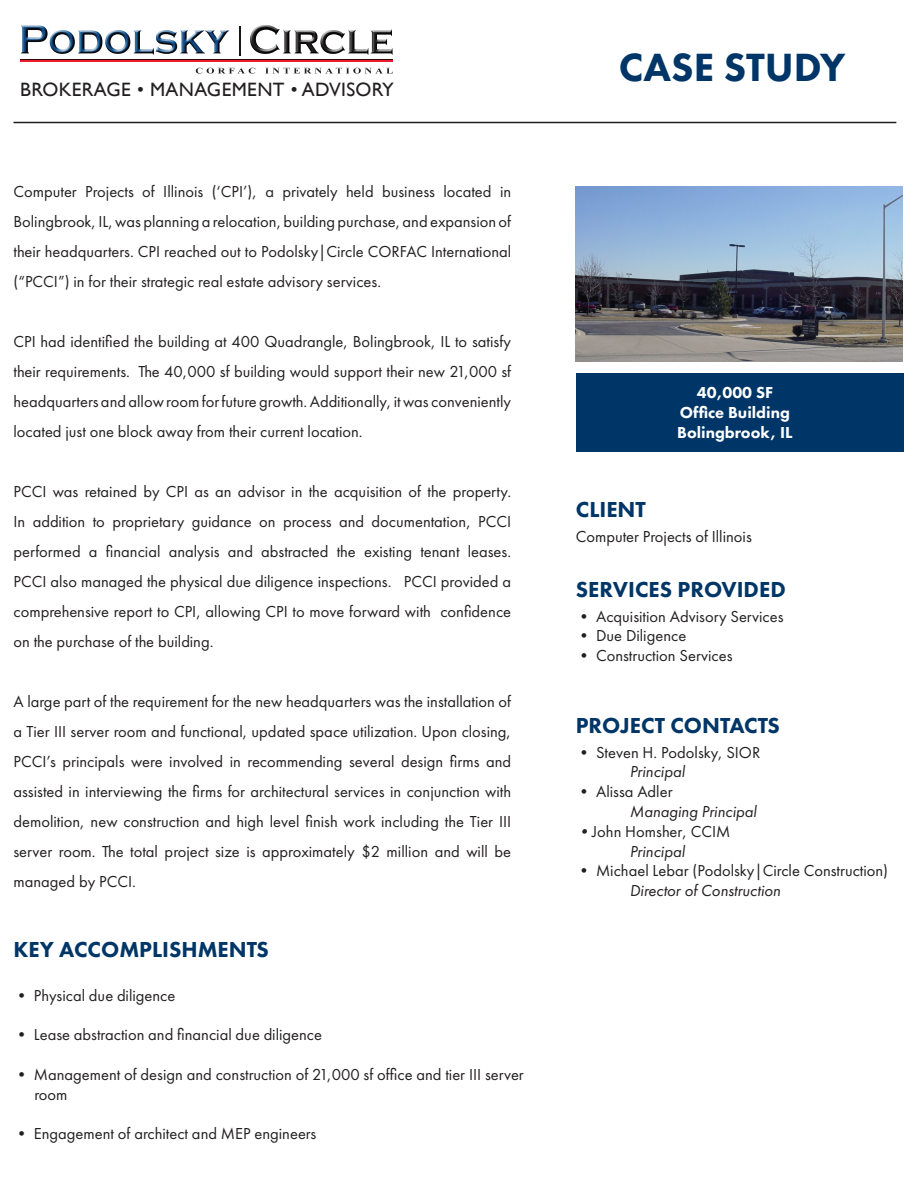
<style>
.page{position:relative;width:918px;height:1188px;background:#fff}
.page>*{position:absolute;margin:0;border:0;box-sizing:border-box;transform-origin:0 0}
.t1{font:800 40.8px "Futura PT";color:#003667}
.t2{font:800 22.5px "Futura PT";color:#003667}
.t3{font:19.35px "Gill Sans";letter-spacing:.02em;color:#231f20}
.t4{font:16.5px/30px "Futura PT";color:#231f20;text-align:justify}
.t5{font:italic 16.5px "Futura PT";color:#231f20}
.t6{font:800 16.5px "Futura PT";color:#fff}
.s1{font-style:italic}
</style>
<div class="page">
<img style="left:575px;top:186px;width:328px;height:175px">
<div style="left:576px;top:373px;width:328px;height:79px;background:#003667"></div>
<img style="left:196px;top:68px;width:187px;height:6px">
<img style="left:21px;top:25px;width:372px;height:30px">
<svg style="left:240px;top:26px;width:1px;height:29px"></svg>
<img style="left:21px;top:60px;width:372px;height:2px">
<hr style="left:14px;top:122px;width:882px;height:1px;background:#231f20">
<p class="t3" style="left:20px;top:79px;width:375px">BROKERAGE • MANAGEMENT • ADVISORY</p>
<p class="t4" style="left:14px;top:176px;width:499px">Computer Projects of Illinois (‘CPI’), a privately held business located in Bolingbrook, IL, was planning a relocation, building purchase, and expansion of their headquarters. CPI reached out to Podolsky|Circle CORFAC International (“PCCI”) in for their strategic real estate advisory services.</p>
<p class="t4" style="left:14px;top:326px;width:499px">CPI had identified the building at 400 Quadrangle, Bolingbrook, IL to satisfy their requirements. The 40,000 sf building would support their new 21,000 sf headquarters and allow room for future growth. Additionally, it was conveniently located just one block away from their current location.</p>
<p class="t4" style="left:14px;top:476px;width:499px">PCCI was retained by CPI as an advisor in the acquisition of the property.<br>In addition to proprietary guidance on process and documentation, PCCI performed a financial analysis and abstracted the existing tenant leases.<br>PCCI also managed the physical due diligence inspections. PCCI provided a comprehensive report to CPI, allowing CPI to move forward with confidence on the purchase of the building.</p>
<p class="t4" style="left:14px;top:686px;width:499px">A large part of the requirement for the new headquarters was the installation of a Tier III server room and functional, updated space utilization. Upon closing, PCCI’s principals were involved in recommending several design firms and assisted in interviewing the firms for architectural services in conjunction with demolition, new construction and high level finish work including the Tier III server room. The total project size is approximately $2 million and will be managed by PCCI.</p>
<p class="t2" style="left:14px;top:935px;width:257px">KEY ACCOMPLISHMENTS</p>
<p class="t4" style="left:14px;top:980px;width:163px">• Physical due diligence</p>
<p class="t4" style="left:14px;top:1020px;width:310px">• Lease abstraction and financial due diligence</p>
<p class="t4" style="left:34px;top:1064px;width:491px;line-height:19.8px;text-indent:-21px">• Management of design and construction of 21,000 sf office and tier III server room</p>
<p class="t4" style="left:14px;top:1119px;width:304px">• Engagement of architect and MEP engineers</p>
<p class="t1" style="left:619px;top:42px;width:228px">CASE STUDY</p>
<p class="t2" style="left:576px;top:495px;width:72px">CLIENT</p>
<p class="t6" style="left:697px;top:382px;width:78px">40,000 SF</p>
<p class="t6" style="left:680px;top:402px;width:111px">Office Building</p>
<p class="t6" style="left:677px;top:422px;width:117px">Bolingbrook, IL</p>
<p class="t4" style="left:576px;top:521px;width:178px">Computer Projects of Illinois</p>
<p class="t2" style="left:576px;top:575px;width:212px">SERVICES PROVIDED</p>
<p class="t4" style="left:576px;top:601px;width:209px">• Acquisition Advisory Services</p>
<p class="t4" style="left:576px;top:621px;width:112px">• Due Diligence</p>
<p class="t4" style="left:576px;top:641px;width:158px">• Construction Services</p>
<p class="t2" style="left:576px;top:711px;width:206px">PROJECT CONTACTS</p>
<p class="t4" style="left:576px;top:737px;width:186px">• Steven H. Podolsky, SIOR</p>
<p class="t5" style="left:630px;top:762px;width:57px">Principal</p>
<p class="t4" style="left:576px;top:777px;width:98px">• Alissa Adler</p>
<p class="t5" style="left:630px;top:802px;width:128px">Managing Principal</p>
<p class="t4" style="left:576px;top:816px;width:156px"><span class="s1">•</span>John Homsher, CCIM</p>
<p class="t5" style="left:630px;top:841px;width:57px">Principal</p>
<p class="t4" style="left:576px;top:856px;width:314px">• Michael Lebar (Podolsky|Circle Construction)</p>
<p class="t5" style="left:630px;top:881px;width:152px">Director of Construction</p>
</div>
